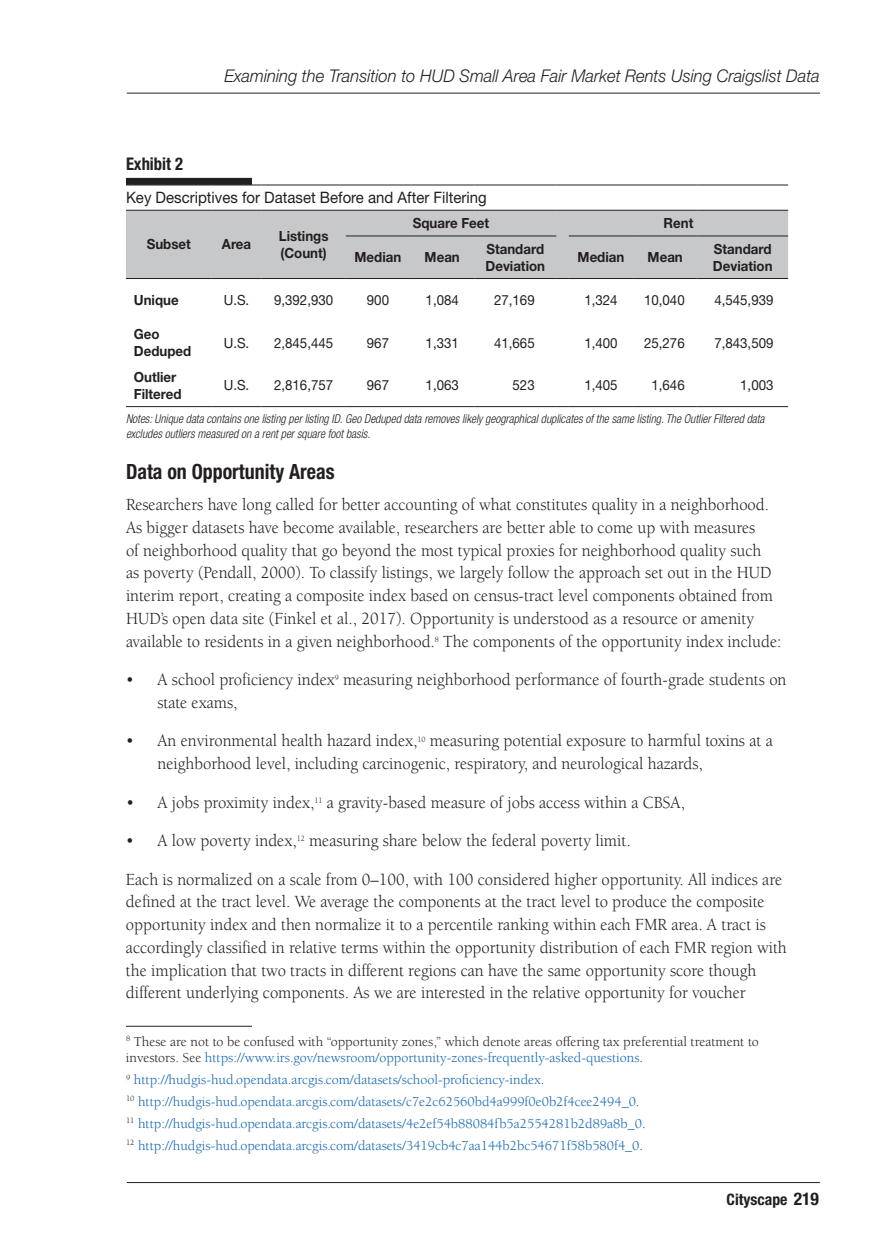
<style>
.page{position:relative;width:882px;height:1260px;background:#fff}
.page>*{position:absolute;margin:0;border:0;box-sizing:border-box;transform-origin:0 0}
.t1{font:700 condensed 21px "Helvetica Neue LT Std";color:#231f20;scale:.95 1}
.t2{font:17.5px/22.8px "Berkeley Std";color:#231f20;scale:.95 1}
.t3{font:italic 300 17.5px "Helvetica Neue LT Std";color:#231f20;scale:.95 1}
.t4{font:700 condensed 17.5px "Helvetica Neue LT Std";color:#231f20;scale:.95 1}
.t5{font:15.75px "Helvetica Neue LT Std";color:#231f20;scale:.95 1}
.t6{font:700 condensed 15.75px "Helvetica Neue LT Std";color:#231f20}
.t7{font:14px "Berkeley Std";color:#1367b3}
.t8{font:14px/16.8px "Berkeley Std";color:#231f20}
.t9{font:14px "Helvetica Neue LT Std";color:#231f20;scale:.95 1}
.t10{font:700 14px/16.8px "Helvetica Neue LT Std";color:#231f20;scale:.95 1}
.t11{font:italic 300 condensed 12.25px/14.7px "Helvetica Neue LT Std";color:#231f20;scale:.95 1}
.s1{color:#1367b3}
.s2{color:#231f20}
.s3{font-size:17.5px}
</style>
<div class="page">
<hr style="left:127px;top:1182px;width:693px;height:1px;background:#231f20">
<hr style="left:127px;top:93px;width:693px;height:1px;background:#231f20">
<div style="left:126px;top:178px;width:126px;height:7px;background:#231f20"></div>
<div style="left:126px;top:211px;width:662px;height:67px;background:#c7c8ca"></div>
<hr style="left:126px;top:185px;width:86px;height:1px;background:#231f20">
<hr style="left:212px;top:185px;width:49px;height:1px;background:#231f20">
<hr style="left:261px;top:185px;width:85px;height:1px;background:#231f20">
<hr style="left:346px;top:185px;width:64px;height:1px;background:#231f20">
<hr style="left:410px;top:185px;width:64px;height:1px;background:#231f20">
<hr style="left:474px;top:185px;width:82px;height:1px;background:#231f20">
<svg style="left:556px;top:185px;width:13px;height:1px"></svg>
<hr style="left:569px;top:185px;width:64px;height:1px;background:#231f20">
<hr style="left:633px;top:185px;width:64px;height:1px;background:#231f20">
<hr style="left:697px;top:185px;width:91px;height:1px;background:#231f20">
<hr style="left:126px;top:210px;width:86px;height:1px;background:#231f20">
<hr style="left:212px;top:210px;width:49px;height:1px;background:#231f20">
<hr style="left:261px;top:210px;width:85px;height:1px;background:#231f20">
<hr style="left:346px;top:210px;width:64px;height:1px;background:#231f20">
<hr style="left:410px;top:210px;width:64px;height:1px;background:#231f20">
<hr style="left:474px;top:210px;width:82px;height:1px;background:#231f20">
<svg style="left:556px;top:210px;width:13px;height:1px"></svg>
<hr style="left:569px;top:210px;width:64px;height:1px;background:#231f20">
<hr style="left:633px;top:210px;width:64px;height:1px;background:#231f20">
<hr style="left:697px;top:210px;width:91px;height:1px;background:#231f20">
<hr style="left:126px;top:278px;width:86px;height:1px;background:#231f20">
<hr style="left:212px;top:278px;width:49px;height:1px;background:#231f20">
<hr style="left:346px;top:236px;width:64px;height:1px;background:#231f20">
<hr style="left:410px;top:236px;width:64px;height:1px;background:#231f20">
<hr style="left:474px;top:236px;width:82px;height:1px;background:#231f20">
<hr style="left:569px;top:236px;width:64px;height:1px;background:#231f20">
<hr style="left:633px;top:236px;width:64px;height:1px;background:#231f20">
<hr style="left:697px;top:236px;width:91px;height:1px;background:#231f20">
<hr style="left:261px;top:278px;width:85px;height:1px;background:#231f20">
<hr style="left:346px;top:278px;width:64px;height:1px;background:#231f20">
<hr style="left:410px;top:278px;width:64px;height:1px;background:#231f20">
<hr style="left:474px;top:278px;width:82px;height:1px;background:#231f20">
<svg style="left:556px;top:278px;width:13px;height:1px"></svg>
<hr style="left:569px;top:278px;width:64px;height:1px;background:#231f20">
<hr style="left:633px;top:278px;width:64px;height:1px;background:#231f20">
<hr style="left:697px;top:278px;width:91px;height:1px;background:#231f20">
<hr style="left:126px;top:406px;width:86px;height:1px;background:#231f20">
<hr style="left:212px;top:406px;width:49px;height:1px;background:#231f20">
<hr style="left:261px;top:406px;width:85px;height:1px;background:#231f20">
<hr style="left:346px;top:406px;width:64px;height:1px;background:#231f20">
<hr style="left:410px;top:406px;width:64px;height:1px;background:#231f20">
<hr style="left:474px;top:406px;width:82px;height:1px;background:#231f20">
<svg style="left:556px;top:406px;width:13px;height:1px"></svg>
<hr style="left:569px;top:406px;width:64px;height:1px;background:#231f20">
<hr style="left:633px;top:406px;width:64px;height:1px;background:#231f20">
<hr style="left:697px;top:406px;width:91px;height:1px;background:#231f20">
<hr style="left:126px;top:1026px;width:126px;height:1px;background:#231f20">
<p class="t3" style="left:224px;top:66px;width:628px">Examining the Transition to HUD Small Area Fair Market Rents Using Craigslist Data</p>
<p class="t4" style="left:126px;top:153px;width:62px">Exhibit 2</p>
<p class="t5" style="left:126px;top:188px;width:381px">Key Descriptives for Dataset Before and After Filtering</p>
<p class="t10" style="left:147px;top:236px;width:48px">Subset</p>
<p class="t10" style="left:222px;top:236px;width:32px">Area</p>
<p class="t10" style="left:413px;top:214px;width:82px">Square Feet</p>
<p class="t10" style="left:664px;top:214px;width:33px">Rent</p>
<p class="t10" style="left:279px;top:227px;width:54px">Listings</p>
<p class="t10" style="left:280px;top:244px;width:50px">(Count)</p>
<p class="t10" style="left:355px;top:249px;width:51px">Median</p>
<p class="t10" style="left:425px;top:249px;width:39px">Mean</p>
<p class="t10" style="left:486px;top:240px;width:64px">Standard<br>Deviation</p>
<p class="t10" style="left:578px;top:249px;width:51px">Median</p>
<p class="t10" style="left:648px;top:249px;width:39px">Mean</p>
<p class="t10" style="left:713px;top:240px;width:64px">Standard<br>Deviation</p>
<p class="t10" style="left:134px;top:292px;width:49px">Unique</p>
<p class="t9" style="left:224px;top:292px;width:28px">U.S.</p>
<p class="t9" style="left:274px;top:292px;width:64px">9,392,930</p>
<p class="t9" style="left:367px;top:292px;width:25px">900</p>
<p class="t9" style="left:426px;top:292px;width:37px">1,084</p>
<p class="t9" style="left:494px;top:292px;width:44px">27,169</p>
<p class="t9" style="left:584px;top:292px;width:37px">1,324</p>
<p class="t9" style="left:644px;top:292px;width:44px">10,040</p>
<p class="t9" style="left:714px;top:292px;width:64px">4,545,939</p>
<p class="t10" style="left:134px;top:326px;width:62px">Geo<br>Deduped</p>
<p class="t9" style="left:224px;top:334px;width:28px">U.S.</p>
<p class="t9" style="left:274px;top:334px;width:64px">2,845,445</p>
<p class="t9" style="left:367px;top:334px;width:25px">967</p>
<p class="t9" style="left:426px;top:334px;width:37px">1,331</p>
<p class="t9" style="left:494px;top:334px;width:44px">41,665</p>
<p class="t9" style="left:584px;top:334px;width:37px">1,400</p>
<p class="t9" style="left:644px;top:334px;width:44px">25,276</p>
<p class="t9" style="left:714px;top:334px;width:64px">7,843,509</p>
<p class="t10" style="left:134px;top:368px;width:52px">Outlier<br>Filtered</p>
<p class="t9" style="left:224px;top:377px;width:28px">U.S.</p>
<p class="t9" style="left:274px;top:377px;width:64px">2,816,757</p>
<p class="t9" style="left:367px;top:377px;width:25px">967</p>
<p class="t9" style="left:426px;top:377px;width:37px">1,063</p>
<p class="t9" style="left:513px;top:377px;width:25px">523</p>
<p class="t9" style="left:584px;top:377px;width:37px">1,405</p>
<p class="t9" style="left:651px;top:377px;width:37px">1,646</p>
<p class="t9" style="left:740px;top:377px;width:37px">1,003</p>
<p class="t11" style="left:126px;top:412px;width:674px">Notes: Unique data contains one listing per listing ID. Geo Deduped data removes likely geographical duplicates of the same listing. The Outlier Filtered data excludes outliers measured on a rent per square foot basis.</p>
<p class="t1" style="left:126px;top:459px;width:221px">Data on Opportunity Areas</p>
<p class="t2" style="left:126px;top:493px;width:692px">Researchers have long called for better accounting of what constitutes quality in a neighborhood.<br>As bigger datasets have become available, researchers are better able to come up with measures<br>of neighborhood quality that go beyond the most typical proxies for neighborhood quality such<br>as poverty (Pendall, 2000). To classify listings, we largely follow the approach set out in the HUD interim report, creating a composite index based on census-tract level components obtained from HUD’s open data site (Finkel et al., 2017). Opportunity is understood as a resource or amenity available to residents in a given neighborhood.<sup>8</sup> The components of the opportunity index include:</p>
<p class="t2" style="left:157px;top:668px;width:664px;text-indent:-32px">• A school proficiency index<sup>9</sup> measuring neighborhood performance of fourth-grade students on state exams,</p>
<p class="t2" style="left:157px;top:730px;width:649px;text-indent:-32px">• An environmental health hazard index,<sup>10</sup> measuring potential exposure to harmful toxins at a neighborhood level, including carcinogenic, respiratory, and neurological hazards,</p>
<p class="t2" style="left:126px;top:791px;width:590px">• A jobs proximity index,<sup>11</sup> a gravity-based measure of jobs access within a CBSA,</p>
<p class="t2" style="left:126px;top:829px;width:533px">• A low poverty index,<sup>12</sup> measuring share below the federal poverty limit.</p>
<p class="t2" style="left:126px;top:868px;width:697px">Each is normalized on a scale from 0–100, with 100 considered higher opportunity. All indices are defined at the tract level. We average the components at the tract level to produce the composite opportunity index and then normalize it to a percentile ranking within each FMR area. A tract is accordingly classified in relative terms within the opportunity distribution of each FMR region with the implication that two tracts in different regions can have the same opportunity score though different underlying components. As we are interested in the relative opportunity for voucher</p>
<p class="t8" style="left:126px;top:1033px;width:634px"><sup>8</sup> These are not to be confused with “opportunity zones,” which denote areas offering tax preferential treatment to investors. See <span class="s1">https://www.irs.gov/newsroom/opportunity-zones-frequently-asked-questions</span>.</p>
<p class="t7" style="left:126px;top:1072px;width:420px"><sup>9</sup> http://hudgis-hud.opendata.arcgis.com/datasets/school-proficiency-index<span class="s2">.</span></p>
<p class="t7" style="left:126px;top:1094px;width:515px"><sup>10</sup> http://hudgis-hud.opendata.arcgis.com/datasets/c7e2c62560bd4a999f0e0b2f4cee2494_0<span class="s2">.</span></p>
<p class="t7" style="left:126px;top:1116px;width:521px"><sup>11</sup> http://hudgis-hud.opendata.arcgis.com/datasets/4e2ef54b88084fb5a2554281b2d89a8b_0<span class="s2">.</span></p>
<p class="t7" style="left:126px;top:1138px;width:519px"><sup>12</sup> http://hudgis-hud.opendata.arcgis.com/datasets/3419cb4c7aa144b2bc54671f58b580f4_0<span class="s2">.</span></p>
<p class="t6" style="left:727px;top:1190px;width:94px">Cityscape <span class="s3">219</span></p>
</div>
